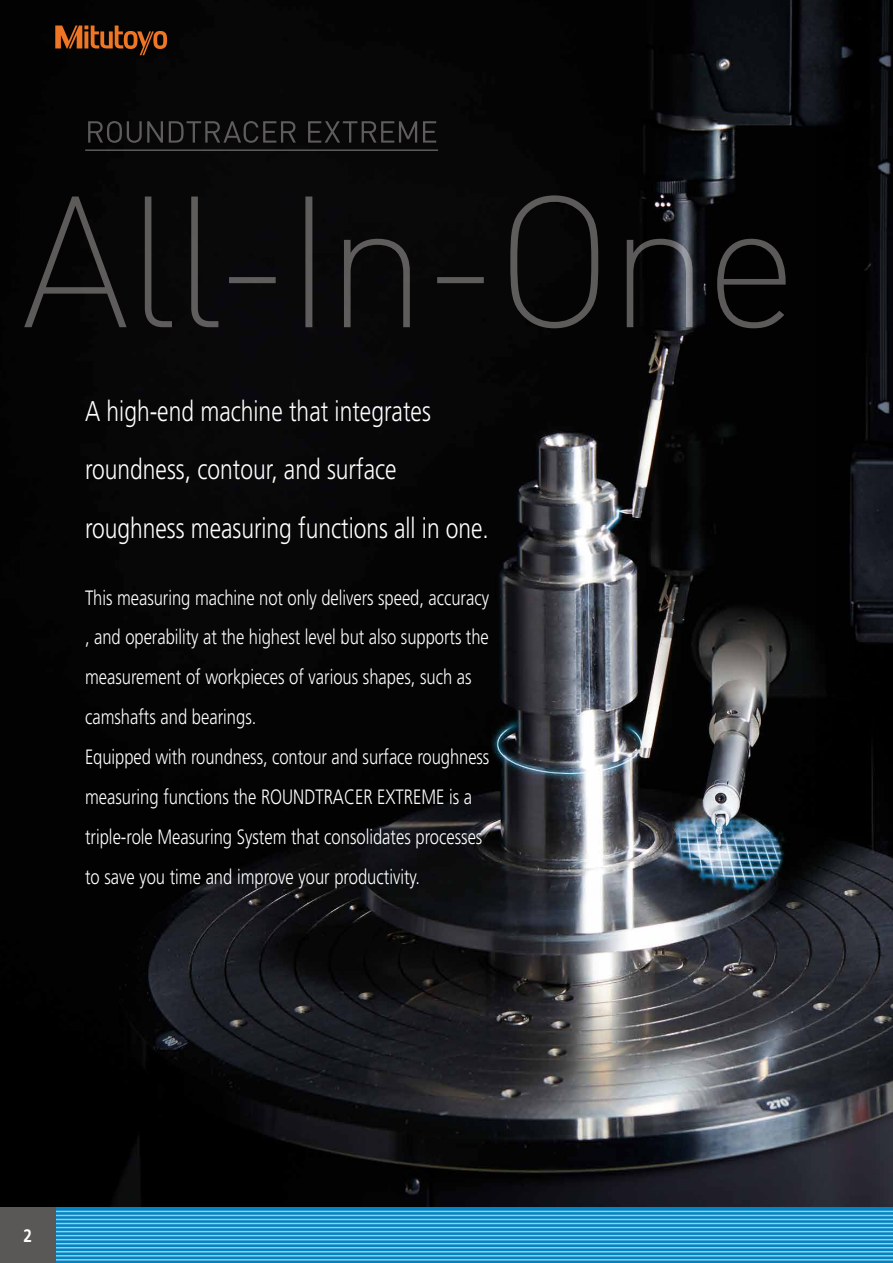
<style>
.page{position:relative;width:893px;height:1263px;background:#fff}
.page>*{position:absolute;margin:0;border:0;box-sizing:border-box;transform-origin:0 0}
.t1{font:300 28.5px/58.2px "Mitutoyo Frutiger";color:#fff}
.t2{font:300 20.7px/39.9px "Mitutoyo Frutiger";color:#fff}
.t3{font:700 18px "Mitutoyo Frutiger";color:#fff}
</style>
<div class="page">
<img style="left:0;top:0;width:893px;height:1208px">
<svg style="left:24px;top:195px;width:762px;height:133px;background:#121212"></svg>
<svg style="left:88px;top:121px;width:348px;height:22px;background:#1e1e1e"></svg>
<hr style="left:85px;top:149px;width:353px;height:2px;background:#5a5757">
<svg style="left:55px;top:1208px;width:838px;height:55px;background:#188fc8"></svg>
<hr style="left:0;top:1211px;width:893px;height:1px;background:#fff">
<hr style="left:0;top:1215px;width:893px;height:1px;background:#fff">
<hr style="left:0;top:1219px;width:893px;height:1px;background:#fff">
<hr style="left:0;top:1223px;width:893px;height:1px;background:#fff">
<hr style="left:0;top:1227px;width:893px;height:1px;background:#fff">
<hr style="left:0;top:1231px;width:893px;height:1px;background:#fff">
<hr style="left:0;top:1235px;width:893px;height:1px;background:#fff">
<hr style="left:0;top:1239px;width:893px;height:1px;background:#fff">
<hr style="left:0;top:1243px;width:893px;height:1px;background:#fff">
<hr style="left:0;top:1247px;width:893px;height:1px;background:#fff">
<hr style="left:0;top:1251px;width:893px;height:1px;background:#fff">
<hr style="left:0;top:1255px;width:893px;height:1px;background:#fff">
<hr style="left:0;top:1259px;width:893px;height:1px;background:#fff">
<div style="left:0;top:1208px;width:55px;height:55px;background:#5a5757"></div>
<svg style="left:55px;top:26px;width:112px;height:29px;background:#5f3010"></svg>
<h1 class="t1" style="left:85px;top:382px;width:405px">A high-end machine that integrates roundness, contour, and surface roughness measuring functions all in one.</h1>
<p class="t2" style="left:85px;top:578px;width:406px">This measuring machine not only delivers speed, accuracy , and operability at the highest level but also supports the measurement of workpieces of various shapes, such as camshafts and bearings.<br>Equipped with roundness, contour and surface roughness measuring functions the ROUNDTRACER EXTREME is a triple-role Measuring System that consolidates processes to save you time and improve your productivity.</p>
<p class="t3" style="left:23px;top:1225px;width:10px">2</p>
</div>
